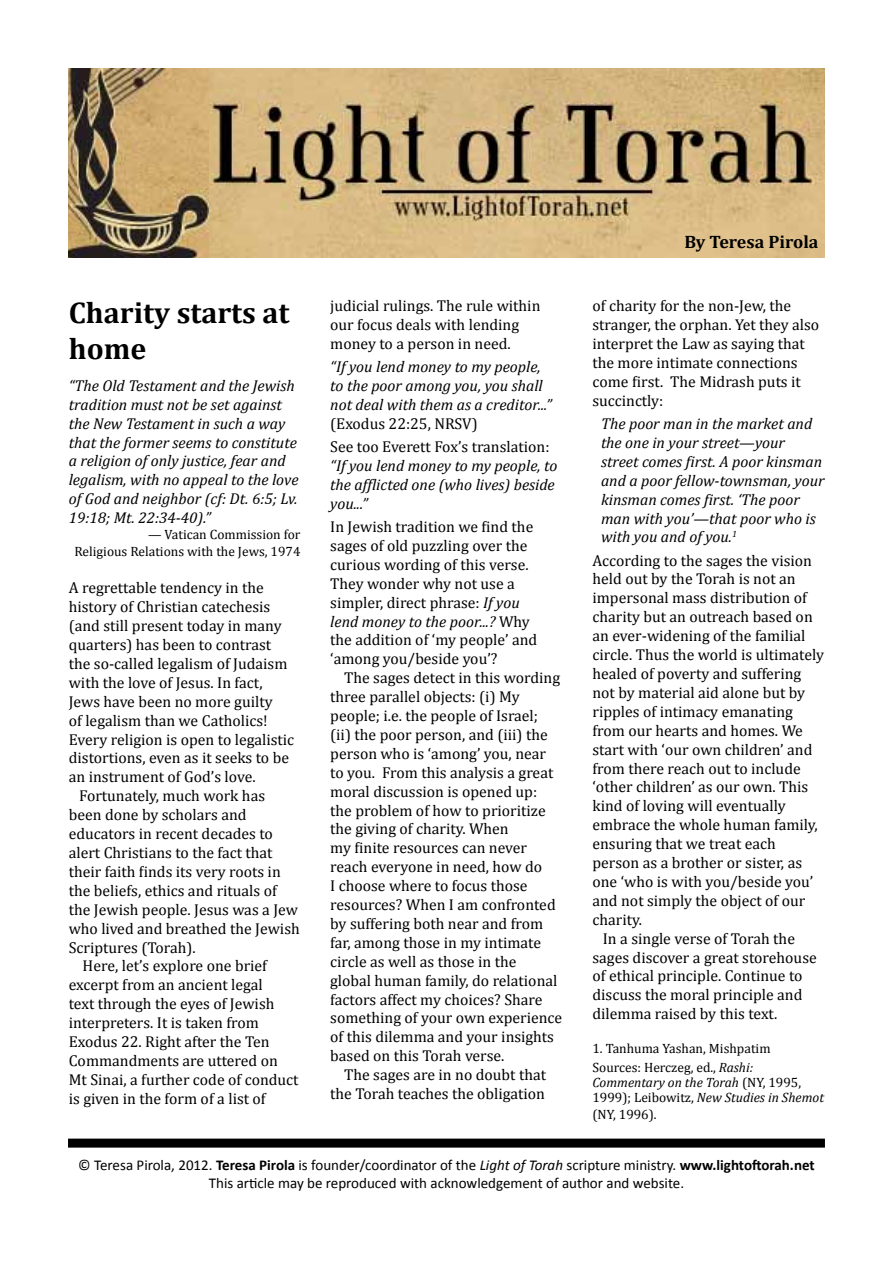
<style>
.page{position:relative;width:893px;height:1263px;background:#fff}
.page>*{position:absolute;margin:0;border:0;box-sizing:border-box;transform-origin:0 0}
.t1{font:700 30px/36px "Cambria";color:#000}
.t2{font:700 18px "Cambria";color:#000}
.t3{font:15.75px/18.9px "Cambria";color:#000}
.t4{font:italic 15.75px/18.9px "Cambria";color:#000}
.t5{font:15px/18px "Calibri";color:#000;text-align:center}
.t6{font:13.5px/16.2px "Cambria";color:#000;text-align:right}
.t7{font:italic 13.5px/15.6px "Cambria";color:#000}
.s1{font-style:italic}
.s2{font-style:normal}
.s3{font-weight:700}
</style>
<div class="page">
<div style="left:68px;top:1138px;width:757px;height:9px;background:#000"></div>
<img style="left:208px;top:68px;width:617px;height:190px">
<img style="left:68px;top:68px;width:140px;height:190px">
<h1 class="t1" style="left:69px;top:294px;width:222px">Charity starts at home</h1>
<p class="t4" style="left:69px;top:376px;width:231px">“The Old Testament and the Jewish tradition must not be set against the New Testament in such a way that the former seems to constitute a religion of only justice, fear and legalism, with no appeal to the love of God and neighbor (cf: Dt. 6:5; Lv.<br>19:18; Mt. 22:34-40).”</p>
<p class="t6" style="left:74px;top:527px;width:228px">— Vatican Commission for<br>Religious Relations with the Jews, 1974</p>
<p class="t3" style="left:69px;top:578px;width:196px">A regrettable tendency in the</p>
<p class="t3" style="left:69px;top:597px;width:203px">history of Christian catechesis</p>
<p class="t3" style="left:69px;top:616px;width:214px">(and still present today in many</p>
<p class="t3" style="left:69px;top:635px;width:204px">quarters) has been to contrast</p>
<p class="t3" style="left:69px;top:654px;width:220px">the so-called legalism of Judaism</p>
<p class="t3" style="left:69px;top:673px;width:195px">with the love of Jesus. In fact,</p>
<p class="t3" style="left:69px;top:692px;width:205px">Jews have been no more guilty</p>
<p class="t3" style="left:69px;top:711px;width:200px">of legalism than we Catholics!</p>
<p class="t3" style="left:69px;top:730px;width:227px">Every religion is open to legalistic</p>
<p class="t3" style="left:69px;top:749px;width:222px">distortions, even as it seeks to be</p>
<p class="t3" style="left:69px;top:767px;width:188px">an instrument of God’s love.</p>
<p class="t3" style="left:79px;top:786px;width:187px">Fortunately, much work has</p>
<p class="t3" style="left:69px;top:805px;width:179px">been done by scholars and</p>
<p class="t3" style="left:69px;top:824px;width:206px">educators in recent decades to</p>
<p class="t3" style="left:69px;top:843px;width:205px">alert Christians to the fact that</p>
<p class="t3" style="left:69px;top:862px;width:214px">their faith finds its very roots in</p>
<p class="t3" style="left:69px;top:881px;width:210px">the beliefs, ethics and rituals of</p>
<p class="t3" style="left:69px;top:900px;width:231px">the Jewish people. Jesus was a Jew</p>
<p class="t3" style="left:69px;top:919px;width:233px">who lived and breathed the Jewish</p>
<p class="t3" style="left:69px;top:938px;width:128px">Scriptures (Torah).</p>
<p class="t3" style="left:83px;top:956px;width:186px">Here, let’s explore one brief</p>
<p class="t3" style="left:69px;top:975px;width:196px">excerpt from an ancient legal</p>
<p class="t3" style="left:69px;top:994px;width:207px">text through the eyes of Jewish</p>
<p class="t3" style="left:69px;top:1013px;width:192px">interpreters. It is taken from</p>
<p class="t3" style="left:69px;top:1032px;width:202px">Exodus 22. Right after the Ten</p>
<p class="t3" style="left:69px;top:1051px;width:211px">Commandments are uttered on</p>
<p class="t3" style="left:69px;top:1070px;width:231px">Mt Sinai, a further code of conduct</p>
<p class="t3" style="left:69px;top:1089px;width:198px">is given in the form of a list of</p>
<p class="t3" style="left:330px;top:296px;width:212px">judicial rulings. The rule within our focus deals with lending money to a person in need.</p>
<p class="t4" style="left:330px;top:357px;width:223px">“If you lend money to my people, to the poor among you, you shall not deal with them as a creditor...”</p>
<p class="t3" style="left:330px;top:412px;width:221px;line-height:23.1px">(Exodus 22:25, NRSV)<br>See too Everett Fox’s translation:</p>
<p class="t4" style="left:330px;top:456px;width:229px">“If you lend money to my people, to the afflicted one (who lives) beside you...”</p>
<p class="t3" style="left:330px;top:517px;width:208px">In Jewish tradition we find the sages of old puzzling over the curious wording of this verse.<br>They wonder why not use a simpler, direct phrase: <span class="s1">If you lend money to the poor...?</span> Why the addition of ‘my people’ and ‘among you/beside you’?</p>
<p class="t3" style="left:330px;top:668px;width:233px;text-indent:14px">The sages detect in this wording three parallel objects: (i) My people; i.e. the people of Israel; (ii) the poor person, and (iii) the person who is ‘among’ you, near to you. From this analysis a great moral discussion is opened up: the problem of how to prioritize the giving of charity. When<br>my finite resources can never reach everyone in need, how do<br>I choose where to focus those resources? When I am confronted by suffering both near and from far, among those in my intimate circle as well as those in the<br>global human family, do relational factors affect my choices? Share something of your own experience of this dilemma and your insights based on this Torah verse.</p>
<p class="t3" style="left:330px;top:1065px;width:217px;text-align:right">The sages are in no doubt that the Torah teaches the obligation</p>
<p class="t2" style="left:684px;top:230px;width:136px">By Teresa Pirola</p>
<p class="t3" style="left:592px;top:296px;width:228px">of charity for the non-Jew, the stranger, the orphan. Yet they also interpret the Law as saying that the more intimate connections come first. The Midrash puts it succinctly:</p>
<p class="t4" style="left:601px;top:414px;width:225px">The poor man in the market and the one in your street—your street comes first. A poor kinsman and a poor fellow-townsman, your kinsman comes first. ‘The poor man with you’—that poor who is with you and of you.<sup>1</sup></p>
<p class="t3" style="left:592px;top:551px;width:221px">According to the sages the vision</p>
<p class="t3" style="left:592px;top:570px;width:205px">held out by the Torah is not an</p>
<p class="t3" style="left:592px;top:588px;width:216px">impersonal mass distribution of</p>
<p class="t3" style="left:592px;top:607px;width:222px">charity but an outreach based on</p>
<p class="t3" style="left:592px;top:626px;width:214px">an ever-widening of the familial</p>
<p class="t3" style="left:592px;top:645px;width:233px">circle. Thus the world is ultimately</p>
<p class="t3" style="left:592px;top:664px;width:210px">healed of poverty and suffering</p>
<p class="t3" style="left:592px;top:683px;width:214px">not by material aid alone but by</p>
<p class="t3" style="left:592px;top:702px;width:202px">ripples of intimacy emanating</p>
<p class="t3" style="left:592px;top:721px;width:212px">from our hearts and homes. We</p>
<p class="t3" style="left:592px;top:740px;width:221px">start with ‘our own children’ and</p>
<p class="t3" style="left:592px;top:759px;width:210px">from there reach out to include</p>
<p class="t3" style="left:592px;top:777px;width:217px">‘other children’ as our own. This</p>
<p class="t3" style="left:592px;top:796px;width:195px">kind of loving will eventually</p>
<p class="t3" style="left:592px;top:815px;width:227px">embrace the whole human family,</p>
<p class="t3" style="left:592px;top:834px;width:185px">ensuring that we treat each</p>
<p class="t3" style="left:592px;top:853px;width:211px">person as a brother or sister, as</p>
<p class="t3" style="left:592px;top:872px;width:222px">one ‘who is with you/beside you’</p>
<p class="t3" style="left:592px;top:891px;width:214px">and not simply the object of our</p>
<p class="t3" style="left:592px;top:910px;width:51px">charity.</p>
<p class="t3" style="left:603px;top:929px;width:194px">In a single verse of Torah the</p>
<p class="t3" style="left:592px;top:948px;width:226px">sages discover a great storehouse</p>
<p class="t3" style="left:592px;top:966px;width:212px">of ethical principle. Continue to</p>
<p class="t3" style="left:592px;top:985px;width:211px">discuss the moral principle and</p>
<p class="t3" style="left:592px;top:1004px;width:186px">dilemma raised by this text.</p>
<p class="t6" style="left:592px;top:1039px;width:180px;line-height:19.2px;text-align:left">1. Tanhuma Yashan, Mishpatim<br>Sources: Herczeg, ed., <span class="s1">Rashi:</span></p>
<p class="t7" style="left:592px;top:1075px;width:233px">Commentary on the Torah <span class="s2">(NY, 1995,<br>1999); Leibowitz,</span> New Studies in Shemot <span class="s2">(NY, 1996).</span></p>
<p class="t5" style="left:78px;top:1155px;width:738px">© Teresa Pirola, 2012. <span class="s3">Teresa Pirola</span> is founder/coordinator of the <span class="s1">Light of Torah</span> scripture ministry. <span class="s3">www.lightoftorah.net<br></span>This article may be reproduced with acknowledgement of author and website.</p>
</div>
